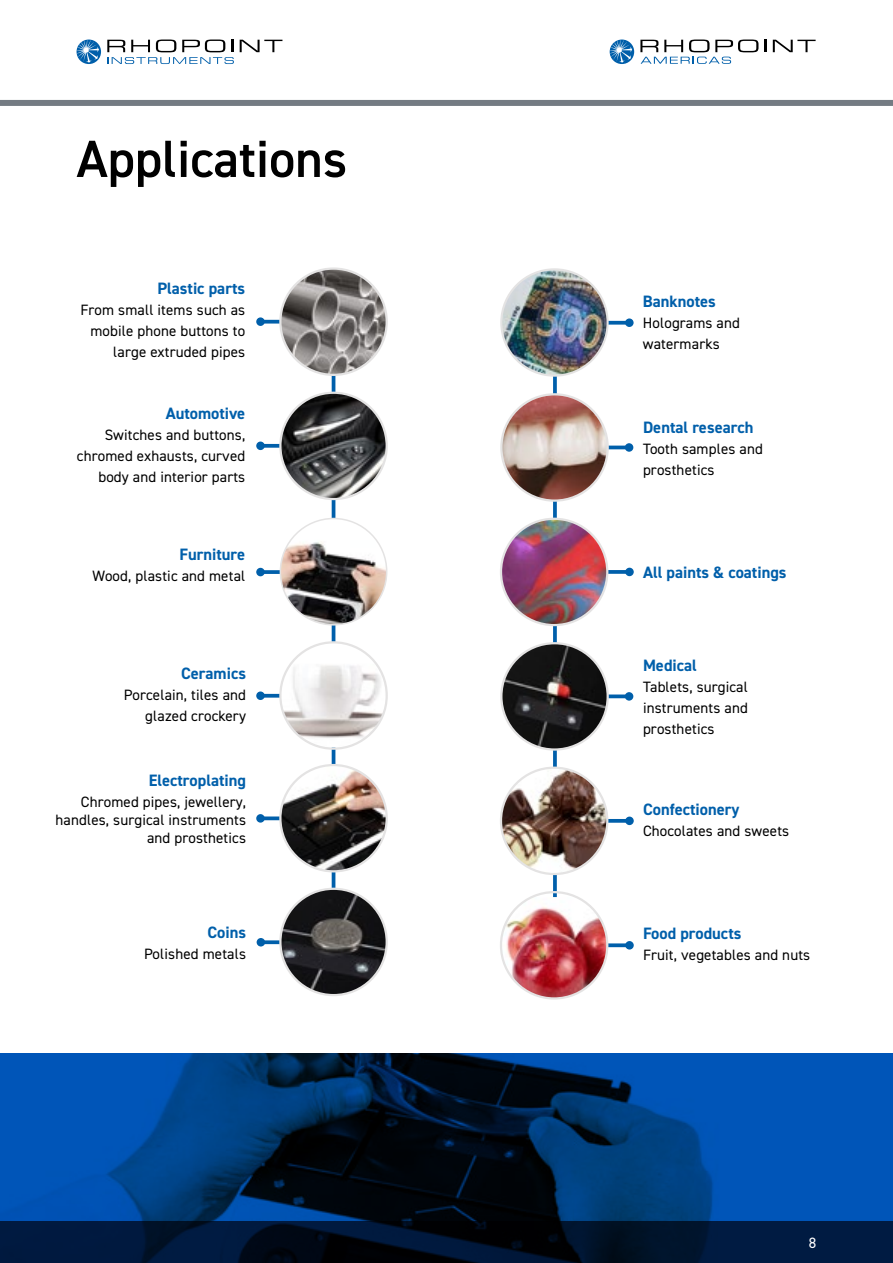
<style>
.page{position:relative;width:893px;height:1263px;background:#fff}
.page>*{position:absolute;margin:0;border:0;box-sizing:border-box;transform-origin:0 0}
.t1{font:600 52.5px "DIN2014";color:#000}
.t2{font:700 16.5px "DIN2014";color:#005faa}
.t3{font:15px/21px "DIN2014";letter-spacing:.01em;color:#000;text-align:right}
.t4{font:15px "DIN2014";color:#fff}
</style>
<div class="page">
<img style="left:0;top:1053px;width:893px;height:168px">
<div style="left:0;top:100px;width:893px;height:6px;background:#747b83"></div>
<svg style="left:240px;top:40px;width:42px;height:12px"></svg>
<svg style="left:107px;top:40px;width:127px;height:24px"></svg>
<svg style="left:77px;top:40px;width:24px;height:24px"></svg>
<svg style="left:77px;top:40px;width:22px;height:23px"></svg>
<svg style="left:764px;top:40px;width:2px;height:12px"></svg>
<svg style="left:773px;top:40px;width:43px;height:12px"></svg>
<svg style="left:610px;top:40px;width:24px;height:24px"></svg>
<svg style="left:610px;top:40px;width:22px;height:23px"></svg>
<svg style="left:640px;top:40px;width:118px;height:24px"></svg>
<svg style="left:0;top:1221px;width:893px;height:42px;background:#00122d"></svg>
<hr style="left:332px;top:334px;width:3px;height:623px;background:#005faa">
<svg style="left:265px;top:694px;width:14px;height:4px"></svg>
<div style="left:256px;top:691px;width:9px;height:9px;background:#005faa;border-radius:50%"></div>
<svg style="left:265px;top:816px;width:14px;height:4px"></svg>
<div style="left:256px;top:814px;width:9px;height:9px;background:#005faa;border-radius:50%"></div>
<svg style="left:265px;top:940px;width:14px;height:4px"></svg>
<div style="left:257px;top:938px;width:8px;height:8px;background:#005faa;border-radius:50%"></div>
<svg style="left:265px;top:570px;width:15px;height:4px"></svg>
<div style="left:256px;top:568px;width:9px;height:8px;background:#005faa;border-radius:50%"></div>
<svg style="left:265px;top:320px;width:14px;height:4px"></svg>
<div style="left:256px;top:317px;width:9px;height:9px;background:#005faa;border-radius:50%"></div>
<svg style="left:265px;top:444px;width:14px;height:4px"></svg>
<div style="left:256px;top:442px;width:9px;height:8px;background:#005faa;border-radius:50%"></div>
<svg style="left:553px;top:377px;width:4px;height:520px"></svg>
<img style="left:280px;top:518px;width:107px;height:107px;border-radius:53px">
<div style="left:280px;top:518px;width:107px;height:107px;border:2px solid #e4e3e3;border-radius:50%"></div>
<img style="left:280px;top:269px;width:107px;height:106px;border-radius:53px">
<div style="left:279px;top:267px;width:109px;height:109px;border:2px solid #e4e3e3;border-radius:50%"></div>
<img style="left:280px;top:393px;width:107px;height:106px;border-radius:53px">
<div style="left:279px;top:392px;width:109px;height:108px;border:2px solid #e4e3e3;border-radius:50%"></div>
<img style="left:282px;top:644px;width:103px;height:103px">
<div style="left:279px;top:641px;width:109px;height:109px;border:2px solid #e4e3e3;border-radius:50%"></div>
<hr style="left:534px;top:446px;width:95px;height:3px;background:#005faa">
<div style="left:625px;top:443px;width:8px;height:9px;background:#005faa;border-radius:50%"></div>
<img style="left:501px;top:394px;width:107px;height:107px;border-radius:53px">
<div style="left:500px;top:393px;width:109px;height:109px;border:2px solid #e4e3e3;border-radius:50%"></div>
<svg style="left:608px;top:570px;width:17px;height:4px"></svg>
<div style="left:625px;top:568px;width:9px;height:8px;background:#005faa;border-radius:50%"></div>
<img style="left:501px;top:519px;width:106px;height:106px;border-radius:53px">
<div style="left:500px;top:518px;width:108px;height:108px;border:2px solid #e4e3e3;border-radius:50%"></div>
<img style="left:280px;top:765px;width:107px;height:106px;border-radius:53px">
<div style="left:279px;top:764px;width:109px;height:108px;border:2px solid #e4e3e3;border-radius:50%"></div>
<svg style="left:609px;top:321px;width:16px;height:4px"></svg>
<div style="left:625px;top:318px;width:9px;height:9px;background:#005faa;border-radius:50%"></div>
<img style="left:501px;top:269px;width:107px;height:107px;border-radius:53px">
<div style="left:500px;top:268px;width:109px;height:109px;border:2px solid #e4e3e3;border-radius:50%"></div>
<img style="left:280px;top:889px;width:107px;height:106px;border-radius:53px">
<div style="left:279px;top:888px;width:109px;height:108px;border:2px solid #e4e3e3;border-radius:50%"></div>
<svg style="left:609px;top:694px;width:16px;height:4px"></svg>
<div style="left:625px;top:692px;width:8px;height:9px;background:#005faa;border-radius:50%"></div>
<img style="left:501px;top:643px;width:107px;height:106px;border-radius:53px">
<div style="left:500px;top:642px;width:109px;height:109px;border:2px solid #e4e3e3;border-radius:50%"></div>
<svg style="left:608px;top:819px;width:17px;height:4px"></svg>
<svg style="left:625px;top:816px;width:9px;height:9px"></svg>
<img style="left:501px;top:768px;width:106px;height:106px;border-radius:53px">
<div style="left:500px;top:766px;width:108px;height:109px;border:2px solid #e4e3e3;border-radius:50%"></div>
<svg style="left:608px;top:943px;width:17px;height:4px"></svg>
<div style="left:625px;top:941px;width:9px;height:8px;background:#005faa;border-radius:50%"></div>
<img style="left:501px;top:897px;width:106px;height:101px">
<div style="left:500px;top:891px;width:108px;height:108px;border:2px solid #e4e3e3;border-radius:50%"></div>
<h1 class="t1" style="left:77px;top:134px;width:272px">Applications</h1>
<p class="t2" style="left:157px;top:280px;width:89px">Plastic parts</p>
<p class="t3" style="left:80px;top:300px;width:166px">From small items such as mobile phone buttons to large extruded pipes</p>
<p class="t2" style="left:166px;top:406px;width:81px">Automotive</p>
<p class="t3" style="left:77px;top:425px;width:170px">Switches and buttons, chromed exhausts, curved body and interior parts</p>
<p class="t2" style="left:179px;top:546px;width:67px">Furniture</p>
<p class="t3" style="left:93px;top:566px;width:154px">Wood, plastic and metal</p>
<p class="t2" style="left:181px;top:666px;width:66px">Ceramics</p>
<p class="t3" style="left:124px;top:685px;width:124px">Porcelain, tiles and glazed crockery</p>
<p class="t2" style="left:149px;top:773px;width:99px">Electroplating</p>
<p class="t3" style="left:56px;top:793px;width:192px;line-height:18px">Chromed pipes, jewellery, handles, surgical instruments and prosthetics</p>
<p class="t2" style="left:207px;top:924px;width:40px">Coins</p>
<p class="t3" style="left:144px;top:943px;width:104px">Polished metals</p>
<p class="t2" style="left:643px;top:294px;width:75px">Banknotes</p>
<p class="t3" style="left:643px;top:313px;width:99px;text-align:left">Holograms and watermarks</p>
<p class="t2" style="left:643px;top:419px;width:112px">Dental research</p>
<p class="t3" style="left:643px;top:438px;width:121px;text-align:left">Tooth samples and prosthetics</p>
<p class="t2" style="left:643px;top:565px;width:145px">All paints &amp; coatings</p>
<p class="t2" style="left:643px;top:658px;width:55px">Medical</p>
<p class="t3" style="left:643px;top:677px;width:106px;text-align:justify">Tablets, surgical instruments and prosthetics</p>
<p class="t2" style="left:643px;top:802px;width:98px">Confectionery</p>
<p class="t3" style="left:643px;top:821px;width:148px">Chocolates and sweets</p>
<p class="t2" style="left:643px;top:926px;width:100px">Food products</p>
<p class="t3" style="left:643px;top:945px;width:169px">Fruit, vegetables and nuts</p>
<p class="t4" style="left:809px;top:1236px;width:9px">8</p>
</div>
